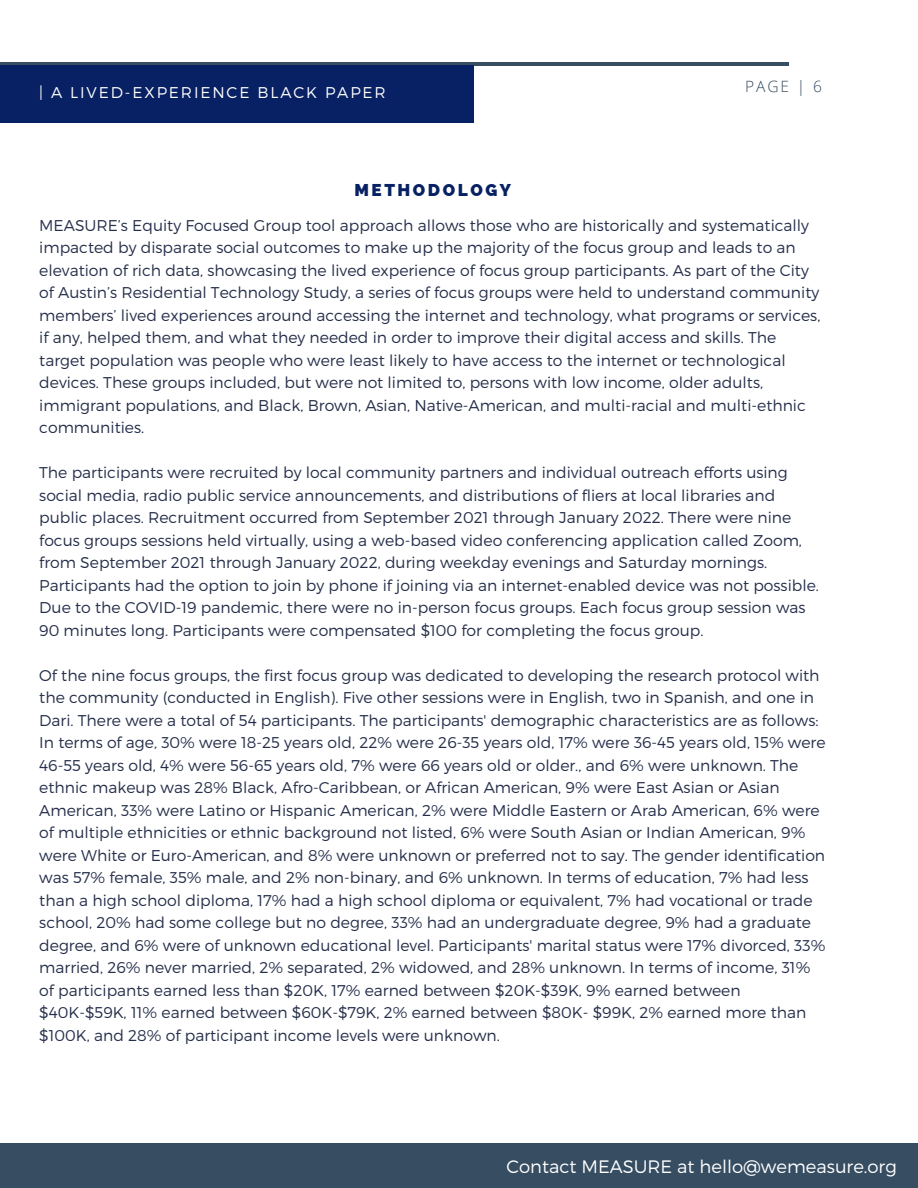
<style>
.page{position:relative;width:918px;height:1188px;background:#fff}
.page>*{position:absolute;margin:0;border:0;box-sizing:border-box;transform-origin:0 0}
.t1{font:300 18px "Montserrat";color:#fff}
.t2{font:800 17.1px "Raleway";letter-spacing:.15em;color:#082164}
.t3{font:300 15.6px/22.5px "Montserrat";color:#252e4a}
.t4{font:300 15.6px "Montserrat";letter-spacing:.12em;color:#fff}
.t5{font:300 15.6px "Open Sans";color:#364d62}
</style>
<div class="page">
<hr style="left:0;top:62px;width:789px;height:4px;background:#364d62">
<div style="left:0;top:65px;width:474px;height:58px;background:#082164"></div>
<div style="left:0;top:1144px;width:918px;height:44px;background:#364d62"></div>
<p class="t4" style="left:39px;top:82px;width:348px">| A LIVED-EXPERIENCE BLACK PAPER</p>
<p class="t2" style="left:354px;top:180px;width:158px">METHODOLOGY</p>
<p class="t5" style="left:745px;top:75px;width:78px">PAGE | 6</p>
<p class="t3" style="left:39px;top:213px;width:783px">MEASURE’s Equity Focused Group tool approach allows those who are historically and systematically impacted by disparate social outcomes to make up the majority of the focus group and leads to an elevation of rich data, showcasing the lived experience of focus group participants. As part of the City of Austin’s Residential Technology Study, a series of focus groups were held to understand community members’ lived experiences around accessing the internet and technology, what programs or services, if any, helped them, and what they needed in order to improve their digital access and skills. The target population was people who were least likely to have access to the internet or technological devices. These groups included, but were not limited to, persons with low income, older adults, immigrant populations, and Black, Brown, Asian, Native-American, and multi-racial and multi-ethnic communities.</p>
<p class="t3" style="left:39px;top:461px;width:781px">The participants were recruited by local community partners and individual outreach efforts using social media, radio public service announcements, and distributions of fliers at local libraries and public places. Recruitment occurred from September 2021 through January 2022. There were nine focus groups sessions held virtually, using a web-based video conferencing application called Zoom, from September 2021 through January 2022, during weekday evenings and Saturday mornings.<br>Participants had the option to join by phone if joining via an internet-enabled device was not possible.<br>Due to the COVID-19 pandemic, there were no in-person focus groups. Each focus group session was 90 minutes long. Participants were compensated $100 for completing the focus group.</p>
<p class="t3" style="left:39px;top:663px;width:788px">Of the nine focus groups, the first focus group was dedicated to developing the research protocol with the community (conducted in English). Five other sessions were in English, two in Spanish, and one in Dari. There were a total of 54 participants. The participants' demographic characteristics are as follows:<br>In terms of age, 30% were 18-25 years old, 22% were 26-35 years old, 17% were 36-45 years old, 15% were 46-55 years old, 4% were 56-65 years old, 7% were 66 years old or older., and 6% were unknown. The ethnic makeup was 28% Black, Afro-Caribbean, or African American, 9% were East Asian or Asian American, 33% were Latino or Hispanic American, 2% were Middle Eastern or Arab American, 6% were of multiple ethnicities or ethnic background not listed, 6% were South Asian or Indian American, 9% were White or Euro-American, and 8% were unknown or preferred not to say. The gender identification was 57% female, 35% male, and 2% non-binary, and 6% unknown. In terms of education, 7% had less than a high school diploma, 17% had a high school diploma or equivalent, 7% had vocational or trade school, 20% had some college but no degree, 33% had an undergraduate degree, 9% had a graduate degree, and 6% were of unknown educational level. Participants' marital status were 17% divorced, 33% married, 26% never married, 2% separated, 2% widowed, and 28% unknown. In terms of income, 31% of participants earned less than $20K, 17% earned between $20K-$39K, 9% earned between $40K-$59K, 11% earned between $60K-$79K, 2% earned between $80K- $99K, 2% earned more than $100K, and 28% of participant income levels were unknown.</p>
<p class="t1" style="left:507px;top:1155px;width:392px">Contact MEASURE at hello@wemeasure.org</p>
</div>
